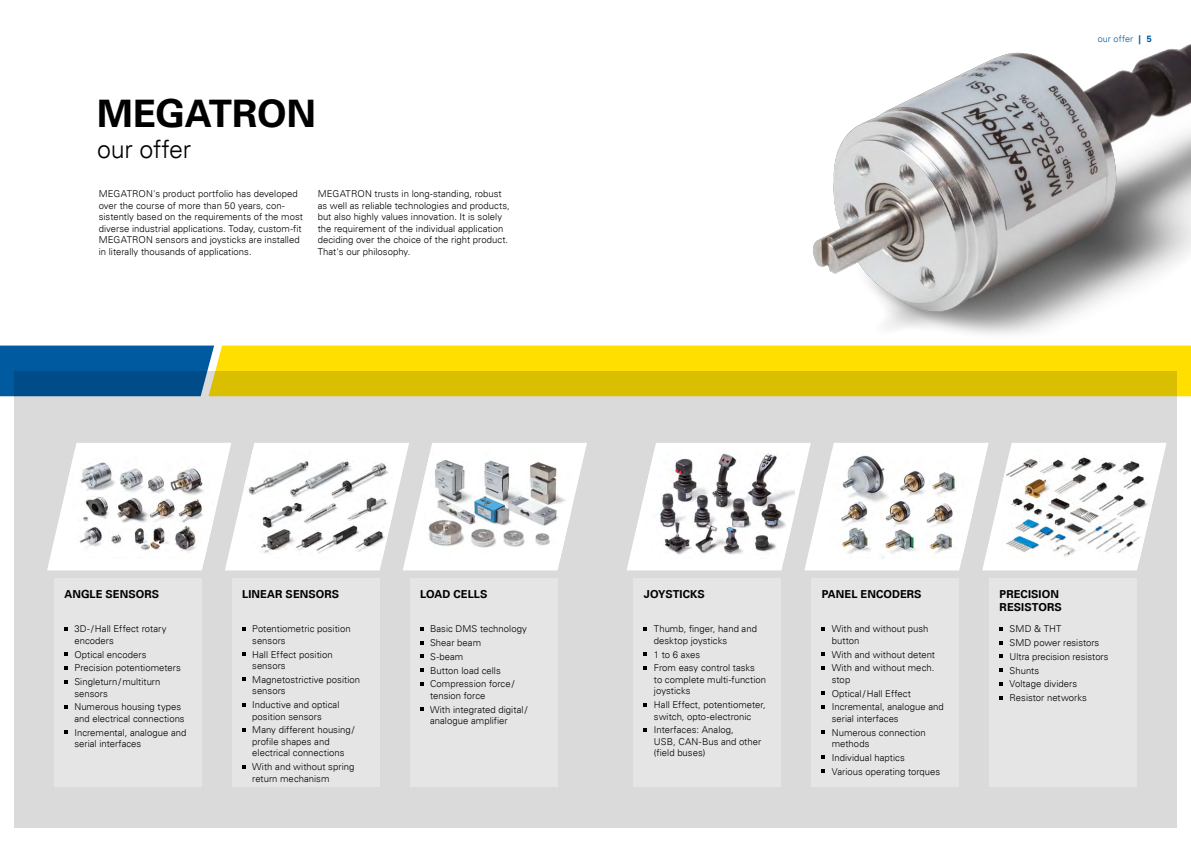
<style>
.page{position:relative;width:1191px;height:842px;background:#fff}
.page>*{position:absolute;margin:0;border:0;box-sizing:border-box;transform-origin:0 0}
.t1{font:700 38px "Univers LT";letter-spacing:-.01em;color:#000}
.t2{font:300 25px "Univers LT";letter-spacing:-.015em;color:#000}
.t3{font:700 11px/13px "Univers LT";letter-spacing:.005em;color:#000}
.t4{font:300 9.5px/11.5px "Univers LT";letter-spacing:.005em;color:#000}
.t5{font:300 9px "Univers LT";letter-spacing:.015em;color:#005aa0}
.t6{font:700 9px "Univers LT";color:#005aa0}
.s1{font-weight:700}
</style>
<div class="page">
<div style="left:14px;top:371px;width:1162px;height:457px;background:#dadada"></div>
<img style="left:615px;top:44px;width:576px;height:302px">
<div style="left:54px;top:578px;width:148px;height:208px;background:#e5e5e5"></div>
<div style="left:232px;top:578px;width:147px;height:208px;background:#e5e5e5"></div>
<svg style="left:47px;top:443px;width:540px;height:127px"></svg>
<img style="left:422px;top:450px;width:149px;height:109px">
<div style="left:410px;top:578px;width:147px;height:208px;background:#e5e5e5"></div>
<svg style="left:0;top:346px;width:209px;height:50px;background:#025595"></svg>
<svg style="left:209px;top:346px;width:982px;height:50px;background:#ecce01"></svg>
<div style="left:633px;top:578px;width:148px;height:208px;background:#e5e5e5"></div>
<div style="left:811px;top:578px;width:148px;height:208px;background:#e5e5e5"></div>
<div style="left:989px;top:578px;width:147px;height:208px;background:#e5e5e5"></div>
<svg style="left:627px;top:443px;width:539px;height:127px"></svg>
<img style="left:1001px;top:450px;width:149px;height:109px">
<p class="t1" style="left:97px;top:91px;width:220px">MEGATRON</p>
<p class="t2" style="left:97px;top:134px;width:95px">our offer</p>
<p class="t4" style="left:99px;top:188px;width:206px">MEGATRON's product portfolio has developed over the course of more than 50 years, con&shy;sistently based on the requirements of the most diverse industrial applications. Today, custom-fit MEGATRON sensors and joysticks are installed in literally thousands of applications.</p>
<p class="t4" style="left:318px;top:188px;width:194px">MEGATRON trusts in long-standing, robust as well as reliable technologies and products, but also highly values innovation. It is solely the requirement of the individual application deciding over the choice of the right product.<br>That's our philosophy.</p>
<p class="t5" style="left:1097px;top:34px;width:45px">our offer <span class="s1">|</span></p>
<p class="t6" style="left:1147px;top:34px;width:7px">5</p>
<p class="t3" style="left:64px;top:587px;width:96px">ANGLE SENSORS</p>
<p class="t4" style="left:74px;top:623px;width:94px">3D-/Hall Effect rotary encoders</p>
<p class="t4" style="left:74px;top:648px;width:74px">Optical encoders</p>
<p class="t4" style="left:74px;top:662px;width:108px">Precision potentiometers</p>
<p class="t4" style="left:74px;top:676px;width:88px">Singleturn/multiturn sensors</p>
<p class="t4" style="left:74px;top:701px;width:112px">Numerous housing types and electrical connections</p>
<p class="t4" style="left:74px;top:726px;width:113px">Incremental, analogue and serial interfaces</p>
<p class="t3" style="left:242px;top:587px;width:98px">LINEAR SENSORS</p>
<p class="t4" style="left:252px;top:623px;width:100px">Potentiometric position sensors</p>
<p class="t4" style="left:252px;top:648px;width:82px">Hall Effect position sensors</p>
<p class="t4" style="left:252px;top:674px;width:109px">Magnetostrictive position sensors</p>
<p class="t4" style="left:252px;top:699px;width:89px">Inductive and optical position sensors</p>
<p class="t4" style="left:252px;top:724px;width:104px">Many different housing/ profile shapes and electrical connections</p>
<p class="t4" style="left:252px;top:761px;width:104px">With and without spring return mechanism</p>
<p class="t3" style="left:420px;top:587px;width:69px">LOAD CELLS</p>
<p class="t4" style="left:430px;top:623px;width:98px">Basic DMS technology</p>
<p class="t4" style="left:430px;top:637px;width:53px">Shear beam</p>
<p class="t4" style="left:430px;top:651px;width:35px">S-beam</p>
<p class="t4" style="left:430px;top:664px;width:72px">Button load cells</p>
<p class="t4" style="left:430px;top:678px;width:86px">Compression force/ tension force</p>
<p class="t4" style="left:430px;top:703px;width:99px">With integrated digital/ analogue amplifier</p>
<p class="t3" style="left:644px;top:587px;width:62px">JOYSTICKS</p>
<p class="t4" style="left:654px;top:623px;width:105px">Thumb, finger, hand and desktop joysticks</p>
<p class="t4" style="left:654px;top:648px;width:48px">1 to 6 axes</p>
<p class="t4" style="left:654px;top:662px;width:114px">From easy control tasks<br>to complete multi-function joysticks</p>
<p class="t4" style="left:654px;top:699px;width:113px">Hall Effect, potentiometer, switch, opto-electronic</p>
<p class="t4" style="left:654px;top:724px;width:109px">Interfaces: Analog,<br>USB, CAN-Bus and other (field buses)</p>
<p class="t3" style="left:821px;top:587px;width:101px">PANEL ENCODERS</p>
<p class="t4" style="left:831px;top:623px;width:98px">With and without push button</p>
<p class="t4" style="left:831px;top:648px;width:105px">With and without detent</p>
<p class="t4" style="left:831px;top:662px;width:104px">With and without mech. stop</p>
<p class="t4" style="left:831px;top:687px;width:81px">Optical/Hall Effect</p>
<p class="t4" style="left:831px;top:701px;width:113px">Incremental, analogue and serial interfaces</p>
<p class="t4" style="left:831px;top:726px;width:95px">Numerous connection methods</p>
<p class="t4" style="left:831px;top:752px;width:75px">Individual haptics</p>
<p class="t4" style="left:831px;top:766px;width:110px">Various operating torques</p>
<p class="t3" style="left:999px;top:587px;width:64px">PRECISION<br>RESISTORS</p>
<p class="t4" style="left:1009px;top:623px;width:53px">SMD &amp; THT</p>
<p class="t4" style="left:1009px;top:637px;width:91px">SMD power resistors</p>
<p class="t4" style="left:1009px;top:651px;width:100px">Ultra precision resistors</p>
<p class="t4" style="left:1009px;top:664px;width:31px">Shunts</p>
<p class="t4" style="left:1009px;top:678px;width:69px">Voltage dividers</p>
<p class="t4" style="left:1009px;top:692px;width:79px">Resistor networks</p>
</div>
